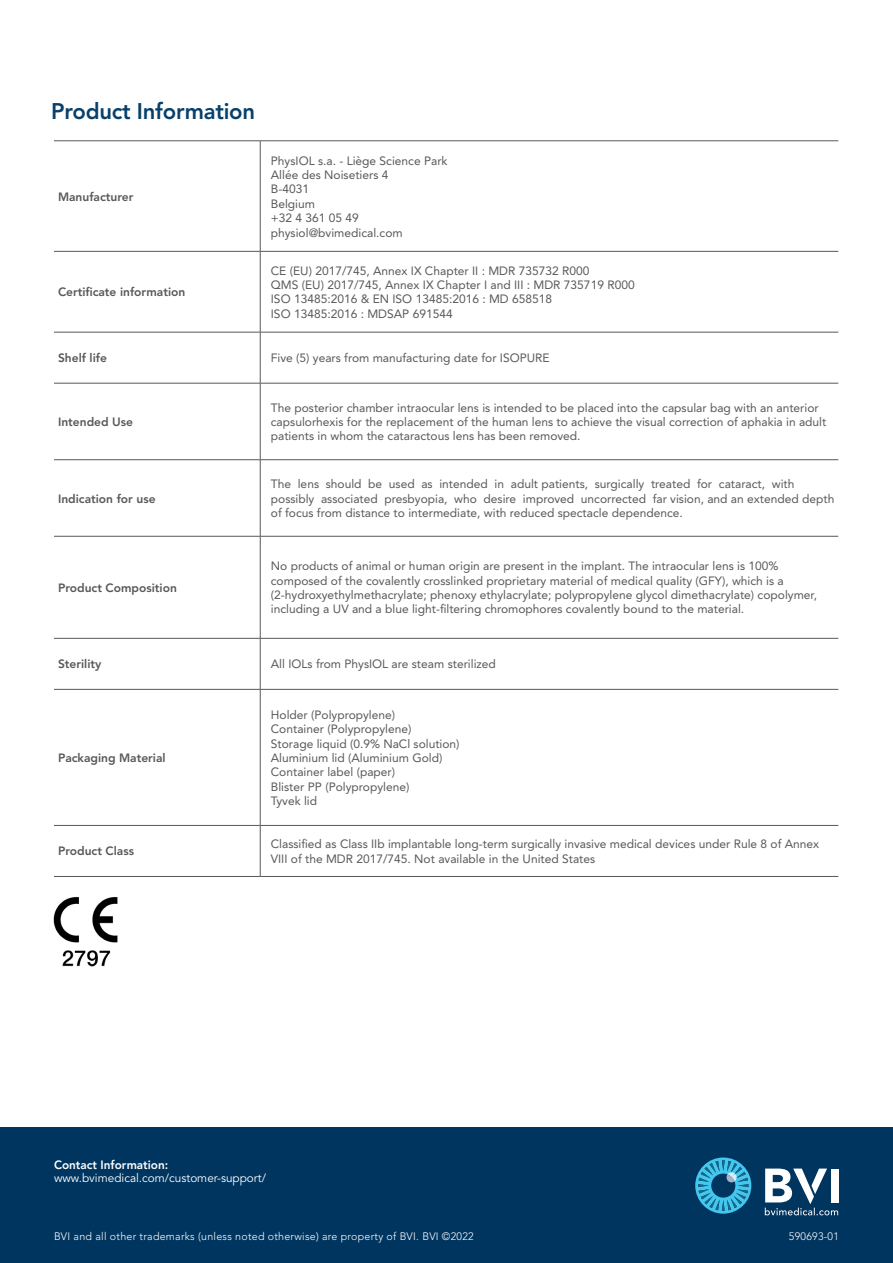
<style>
.page{position:relative;width:893px;height:1263px;background:#fff}
.page>*{position:absolute;margin:0;border:0;box-sizing:border-box;transform-origin:0 0}
.t1{font:800 22.5px "Avenir LT Std";letter-spacing:-.01em;color:#07406a}
.t2{font:12px/14.4px "Avenir LT Std";color:#57585a}
.t3{font:800 12px "Avenir LT Std";color:#57585a}
.t4{font:12px/13.5px "Avenir LT Std";color:#fff}
.t5{font:300 10.8px "Avenir LT Std";letter-spacing:.025em;color:#fff}
.s1{font-weight:800}
</style>
<div class="page">
<div style="left:0;top:1128px;width:893px;height:135px;background:#003560"></div>
<svg style="left:695px;top:1157px;width:56px;height:57px"></svg>
<div style="left:831px;top:1168px;width:8px;height:34px;background:#fff"></div>
<svg style="left:765px;top:1168px;width:73px;height:47px"></svg>
<img style="left:53px;top:897px;width:65px;height:70px">
<hr style="left:54px;top:141px;width:206px;height:1px;background:#57585a">
<hr style="left:260px;top:141px;width:1px;height:110px;background:#57585a">
<hr style="left:260px;top:141px;width:578px;height:1px;background:#57585a">
<hr style="left:54px;top:251px;width:206px;height:1px;background:#57585a">
<hr style="left:260px;top:252px;width:1px;height:80px;background:#57585a">
<hr style="left:260px;top:251px;width:578px;height:1px;background:#57585a">
<hr style="left:54px;top:332px;width:206px;height:1px;background:#57585a">
<hr style="left:54px;top:383px;width:206px;height:1px;background:#57585a">
<hr style="left:54px;top:459px;width:206px;height:1px;background:#57585a">
<hr style="left:54px;top:536px;width:206px;height:1px;background:#57585a">
<hr style="left:54px;top:638px;width:206px;height:1px;background:#57585a">
<hr style="left:54px;top:689px;width:206px;height:1px;background:#57585a">
<hr style="left:54px;top:825px;width:206px;height:1px;background:#57585a">
<hr style="left:54px;top:876px;width:206px;height:1px;background:#57585a">
<hr style="left:260px;top:332px;width:1px;height:51px;background:#57585a">
<hr style="left:260px;top:383px;width:1px;height:76px;background:#57585a">
<hr style="left:260px;top:460px;width:1px;height:76px;background:#57585a">
<hr style="left:260px;top:536px;width:1px;height:102px;background:#57585a">
<hr style="left:260px;top:638px;width:1px;height:51px;background:#57585a">
<hr style="left:260px;top:689px;width:1px;height:136px;background:#57585a">
<hr style="left:260px;top:826px;width:1px;height:50px;background:#57585a">
<hr style="left:260px;top:332px;width:578px;height:1px;background:#57585a">
<hr style="left:260px;top:383px;width:578px;height:1px;background:#57585a">
<hr style="left:260px;top:459px;width:578px;height:1px;background:#57585a">
<hr style="left:260px;top:536px;width:578px;height:1px;background:#57585a">
<hr style="left:260px;top:638px;width:578px;height:1px;background:#57585a">
<hr style="left:260px;top:689px;width:578px;height:1px;background:#57585a">
<hr style="left:260px;top:825px;width:578px;height:1px;background:#57585a">
<hr style="left:260px;top:876px;width:578px;height:1px;background:#57585a">
<p class="t1" style="left:51px;top:98px;width:205px">Product Information</p>
<p class="t3" style="left:58px;top:189px;width:77px">Manufacturer</p>
<p class="t3" style="left:58px;top:285px;width:129px">Certificate information</p>
<p class="t2" style="left:271px;top:153px;width:178px">PhysIOL s.a. - Liège Science Park<br>Allée des Noisetiers 4<br>B-4031<br>Belgium</p>
<p class="t2" style="left:271px;top:211px;width:90px">+32 4 361 05 49</p>
<p class="t2" style="left:271px;top:225px;width:133px">physiol@bvimedical.com</p>
<p class="t2" style="left:271px;top:263px;width:320px">CE (EU) 2017/745, Annex IX Chapter II : MDR 735732 R000</p>
<p class="t2" style="left:271px;top:278px;width:365px">QMS (EU) 2017/745, Annex IX Chapter I and III : MDR 735719 R000</p>
<p class="t2" style="left:271px;top:292px;width:283px">ISO 13485:2016 &amp; EN ISO 13485:2016 : MD 658518</p>
<p class="t2" style="left:271px;top:307px;width:183px">ISO 13485:2016 : MDSAP 691544</p>
<p class="t3" style="left:58px;top:351px;width:50px">Shelf life</p>
<p class="t2" style="left:271px;top:351px;width:280px">Five (5) years from manufacturing date for ISOPURE</p>
<p class="t3" style="left:58px;top:415px;width:77px">Intended Use</p>
<p class="t3" style="left:58px;top:491px;width:99px">Indication for use</p>
<p class="t3" style="left:58px;top:580px;width:120px">Product Composition</p>
<p class="t2" style="left:271px;top:400px;width:557px">The posterior chamber intraocular lens is intended to be placed into the capsular bag with an anterior capsulorhexis for the replacement of the human lens to achieve the visual correction of aphakia in adult patients in whom the cataractous lens has been removed.</p>
<p class="t2" style="left:271px;top:477px;width:565px">The lens should be used as intended in adult patients, surgically treated for cataract, with possibly associated presbyopia, who desire improved uncorrected far vision, and an extended depth of focus from distance to intermediate, with reduced spectacle dependence.</p>
<p class="t2" style="left:271px;top:559px;width:548px">No products of animal or human origin are present in the implant. The intraocular lens is 100% composed of the covalently crosslinked proprietary material of medical quality (GFY), which is a (2-hydroxyethylmethacrylate; phenoxy ethylacrylate; polypropylene glycol dimethacrylate) copolymer, including a UV and a blue light-filtering chromophores covalently bound to the material.</p>
<p class="t3" style="left:58px;top:657px;width:45px">Sterility</p>
<p class="t2" style="left:271px;top:657px;width:226px">All IOLs from PhysIOL are steam sterilized</p>
<p class="t3" style="left:58px;top:751px;width:109px">Packaging Material</p>
<p class="t2" style="left:271px;top:707px;width:190px">Holder (Polypropylene)<br>Container (Polypropylene)<br>Storage liquid (0.9% NaCl solution)<br>Aluminium lid (Aluminium Gold)<br>Container label (paper)<br>Blister PP (Polypropylene)<br>Tyvek lid</p>
<p class="t3" style="left:58px;top:844px;width:77px">Product Class</p>
<p class="t2" style="left:271px;top:837px;width:550px">Classified as Class IIb implantable long-term surgically invasive medical devices under Rule 8 of Annex<br>VIII of the MDR 2017/745. Not available in the United States</p>
<p class="t4" style="left:54px;top:1158px;width:214px"><span class="s1">Contact Information: </span>www.bvimedical.com/customer-support/</p>
<p class="t5" style="left:54px;top:1229px;width:421px">BVI and all other trademarks (unless noted otherwise) are property of BVI. BVI ©2022</p>
<p class="t5" style="left:789px;top:1229px;width:52px">590693-01</p>
</div>
